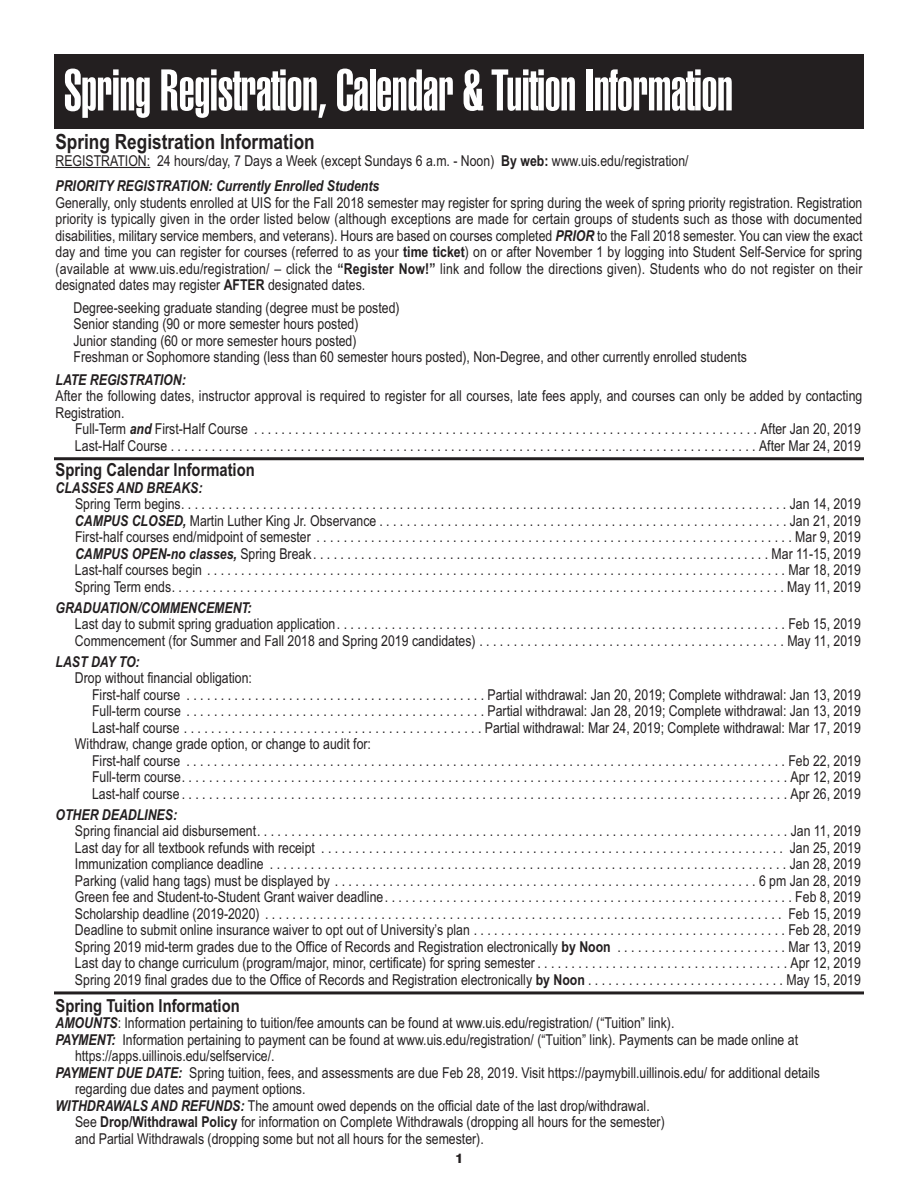
<style>
.page{position:relative;width:918px;height:1188px;background:#fff}
.page>*{position:absolute;margin:0;border:0;box-sizing:border-box;transform-origin:0 0}
.t1{font:900 extra-condensed 57px "Swiss 911 BT";letter-spacing:-.005em;color:#fff}
.t2{font:700 21px "Arial Narrow";color:#231f20}
.t3{font:700 18px "Arial Narrow";color:#231f20}
.t4{font:15px/16.5px "Arial Narrow";color:#231f20}
.t5{font:italic 700 15px "Arial Narrow";color:#231f20}
.t6{font:800 13.5px "Swiss 721 BT";color:#231f20}
.s1{font-weight:700}
.s2{font-weight:700;font-style:italic}
</style>
<div class="page">
<hr style="left:56px;top:167px;width:94px;height:1px;background:#231f20">
<hr style="left:54px;top:457px;width:810px;height:3px;background:#231f20">
<hr style="left:54px;top:991px;width:810px;height:3px;background:#231f20">
<div style="left:54px;top:54px;width:810px;height:75px;background:#231f20"></div>
<h1 class="t1" style="left:64px;top:69px;width:670px">Spring Registration, Calendar &amp; Tuition Information</h1>
<h2 class="t2" style="left:56px;top:134px;width:261px">Spring Registration Information</h2>
<p class="t4" style="left:56px;top:149px;width:635px;line-height:25.5px">REGISTRATION: 24 hours/day, 7 Days a Week (except Sundays 6 a.m. - Noon) <span class="s1">By web:</span> www.uis.edu/registration/<br><span class="s2">PRIORITY REGISTRATION: Currently Enrolled Students</span></p>
<p class="t4" style="left:56px;top:196px;width:808px;text-align:justify">Generally, only students enrolled at UIS for the Fall 2018 semester may register for spring during the week of spring priority registration. Registration priority is typically given in the order listed below (although exceptions are made for certain groups of students such as those with documented disabilities, military service members, and veterans). Hours are based on courses completed <span class="s2">PRIOR</span> to the Fall 2018 semester. You can view the exact day and time you can register for courses (referred to as your <span class="s1">time ticket</span>) on or after November 1 by logging into Student Self-Service for spring (available at www.uis.edu/registration/ – click the <span class="s1">“Register Now!”</span> link and follow the directions given). Students who do not register on their designated dates may register <span class="s1">AFTER</span> designated dates.</p>
<p class="t4" style="left:73px;top:301px;width:675px">Degree-seeking graduate standing (degree must be posted)<br>Senior standing (90 or more semester hours posted)<br>Junior standing (60 or more semester hours posted)<br>Freshman or Sophomore standing (less than 60 semester hours posted), Non-Degree, and other currently enrolled students</p>
<p class="t5" style="left:56px;top:371px;width:132px">LATE REGISTRATION:</p>
<p class="t4" style="left:56px;top:389px;width:808px">After the following dates, instructor approval is required to register for all courses, late fees apply, and courses can only be added by contacting<br>Registration.</p>
<p class="t4" style="left:75px;top:422px;width:787px">Full-Term <span class="s2">and</span> First-Half Course . . . . . . . . . . . . . . . . . . . . . . . . . . . . . . . . . . . . . . . . . . . . . . . . . . . . . . . . . . . . . . . . . . . . . . . . . . After Jan 20, 2019<br>Last-Half Course . . . . . . . . . . . . . . . . . . . . . . . . . . . . . . . . . . . . . . . . . . . . . . . . . . . . . . . . . . . . . . . . . . . . . . . . . . . . . . . . . . . . . . After Mar 24, 2019</p>
<p class="t3" style="left:56px;top:464px;width:201px">Spring Calendar Information</p>
<p class="t5" style="left:56px;top:479px;width:149px">CLASSES AND BREAKS:</p>
<p class="t4" style="left:75px;top:497px;width:787px;text-align:justify">Spring Term begins. . . . . . . . . . . . . . . . . . . . . . . . . . . . . . . . . . . . . . . . . . . . . . . . . . . . . . . . . . . . . . . . . . . . . . . . . . . . . . . . . . . . . . . . . Jan 14, 2019<br><span class="s2">CAMPUS CLOSED,</span> Martin Luther King Jr. Observance . . . . . . . . . . . . . . . . . . . . . . . . . . . . . . . . . . . . . . . . . . . . . . . . . . . . . . . . . . . . Jan 21, 2019<br>First-half courses end/midpoint of semester . . . . . . . . . . . . . . . . . . . . . . . . . . . . . . . . . . . . . . . . . . . . . . . . . . . . . . . . . . . . . . . . . . . . . . Mar 9, 2019<br><span class="s2">CAMPUS OPEN-no classes,</span> Spring Break . . . . . . . . . . . . . . . . . . . . . . . . . . . . . . . . . . . . . . . . . . . . . . . . . . . . . . . . . . . . . . . . . . . Mar 11-15, 2019<br>Last-half courses begin . . . . . . . . . . . . . . . . . . . . . . . . . . . . . . . . . . . . . . . . . . . . . . . . . . . . . . . . . . . . . . . . . . . . . . . . . . . . . . . . . . . . . Mar 18, 2019<br>Spring Term ends. . . . . . . . . . . . . . . . . . . . . . . . . . . . . . . . . . . . . . . . . . . . . . . . . . . . . . . . . . . . . . . . . . . . . . . . . . . . . . . . . . . . . . . . . . May 11, 2019</p>
<p class="t5" style="left:55px;top:599px;width:198px">GRADUATION/COMMENCEMENT:</p>
<p class="t4" style="left:75px;top:617px;width:787px">Last day to submit spring graduation application. . . . . . . . . . . . . . . . . . . . . . . . . . . . . . . . . . . . . . . . . . . . . . . . . . . . . . . . . . . . . . . . . . Feb 15, 2019<br>Commencement (for Summer and Fall 2018 and Spring 2019 candidates) . . . . . . . . . . . . . . . . . . . . . . . . . . . . . . . . . . . . . . . . . . . . . May 11, 2019</p>
<p class="t5" style="left:55px;top:653px;width:86px">LAST DAY TO:</p>
<p class="t4" style="left:75px;top:671px;width:179px">Drop without financial obligation:</p>
<p class="t4" style="left:92px;top:688px;width:770px">First-half course . . . . . . . . . . . . . . . . . . . . . . . . . . . . . . . . . . . . . . . . . . . . Partial withdrawal: Jan 20, 2019; Complete withdrawal: Jan 13, 2019</p>
<p class="t4" style="left:92px;top:704px;width:770px">Full-term course . . . . . . . . . . . . . . . . . . . . . . . . . . . . . . . . . . . . . . . . . . . . Partial withdrawal: Jan 28, 2019; Complete withdrawal: Jan 13, 2019</p>
<p class="t4" style="left:92px;top:721px;width:770px">Last-half course . . . . . . . . . . . . . . . . . . . . . . . . . . . . . . . . . . . . . . . . . . . . Partial withdrawal: Mar 24, 2019; Complete withdrawal: Mar 17, 2019</p>
<p class="t4" style="left:75px;top:737px;width:298px">Withdraw, change grade option, or change to audit for:</p>
<p class="t4" style="left:92px;top:754px;width:770px">First-half course . . . . . . . . . . . . . . . . . . . . . . . . . . . . . . . . . . . . . . . . . . . . . . . . . . . . . . . . . . . . . . . . . . . . . . . . . . . . . . . . . . . . . . . . Feb 22, 2019</p>
<p class="t4" style="left:92px;top:770px;width:770px">Full-term course. . . . . . . . . . . . . . . . . . . . . . . . . . . . . . . . . . . . . . . . . . . . . . . . . . . . . . . . . . . . . . . . . . . . . . . . . . . . . . . . . . . . . . . . . Apr 12, 2019</p>
<p class="t4" style="left:92px;top:787px;width:770px">Last-half course . . . . . . . . . . . . . . . . . . . . . . . . . . . . . . . . . . . . . . . . . . . . . . . . . . . . . . . . . . . . . . . . . . . . . . . . . . . . . . . . . . . . . . . . . Apr 26, 2019</p>
<p class="t5" style="left:55px;top:806px;width:123px">OTHER DEADLINES:</p>
<p class="t4" style="left:75px;top:824px;width:787px;text-align:justify">Spring financial aid disbursement. . . . . . . . . . . . . . . . . . . . . . . . . . . . . . . . . . . . . . . . . . . . . . . . . . . . . . . . . . . . . . . . . . . . . . . . . . . . . . Jan 11, 2019<br>Last day for all textbook refunds with receipt . . . . . . . . . . . . . . . . . . . . . . . . . . . . . . . . . . . . . . . . . . . . . . . . . . . . . . . . . . . . . . . . . . . . Jan 25, 2019<br>Immunization compliance deadline . . . . . . . . . . . . . . . . . . . . . . . . . . . . . . . . . . . . . . . . . . . . . . . . . . . . . . . . . . . . . . . . . . . . . . . . . . . . Jan 28, 2019<br>Parking (valid hang tags) must be displayed by . . . . . . . . . . . . . . . . . . . . . . . . . . . . . . . . . . . . . . . . . . . . . . . . . . . . . . . . . . . . . . 6 pm Jan 28, 2019<br>Green fee and Student-to-Student Grant waiver deadline. . . . . . . . . . . . . . . . . . . . . . . . . . . . . . . . . . . . . . . . . . . . . . . . . . . . . . . . . . . . Feb 8, 2019<br>Scholarship deadline (2019-2020) . . . . . . . . . . . . . . . . . . . . . . . . . . . . . . . . . . . . . . . . . . . . . . . . . . . . . . . . . . . . . . . . . . . . . . . . . . . . Feb 15, 2019<br>Deadline to submit online insurance waiver to opt out of University’s plan . . . . . . . . . . . . . . . . . . . . . . . . . . . . . . . . . . . . . . . . . . . . . . Feb 28, 2019<br>Spring 2019 mid-term grades due to the Office of Records and Registration electronically <span class="s1">by Noon</span> . . . . . . . . . . . . . . . . . . . . . . . . . Mar 13, 2019<br>Last day to change curriculum (program/major, minor, certificate) for spring semester . . . . . . . . . . . . . . . . . . . . . . . . . . . . . . . . . . . . . Apr 12, 2019<br>Spring 2019 final grades due to the Office of Records and Registration electronically <span class="s1">by Noon</span> . . . . . . . . . . . . . . . . . . . . . . . . . . . . . May 15, 2019</p>
<p class="t3" style="left:56px;top:999px;width:186px">Spring Tuition Information</p>
<p class="t4" style="left:56px;top:1016px;width:620px"><span class="s2">AMOUNTS</span>: Information pertaining to tuition/fee amounts can be found at www.uis.edu/registration/ (“Tuition” link).</p>
<p class="t4" style="left:56px;top:1033px;width:744px"><span class="s2">PAYMENT:</span> Information pertaining to payment can be found at www.uis.edu/registration/ (“Tuition” link). Payments can be made online at</p>
<p class="t4" style="left:75px;top:1049px;width:201px">https://apps.uillinois.edu/selfservice/.</p>
<p class="t4" style="left:56px;top:1066px;width:766px"><span class="s2">PAYMENT DUE DATE:</span> Spring tuition, fees, and assessments are due Feb 28, 2019. Visit https://paymybill.uillinois.edu/ for additional details</p>
<p class="t4" style="left:75px;top:1082px;width:232px">regarding due dates and payment options.</p>
<p class="t4" style="left:56px;top:1099px;width:596px"><span class="s2">WITHDRAWALS AND REFUNDS:</span> The amount owed depends on the official date of the last drop/withdrawal.</p>
<p class="t4" style="left:75px;top:1115px;width:591px">See <span class="s1">Drop/Withdrawal Policy</span> for information on Complete Withdrawals (dropping all hours for the semester)</p>
<p class="t4" style="left:75px;top:1132px;width:410px">and Partial Withdrawals (dropping some but not all hours for the semester).</p>
<p class="t6" style="left:455px;top:1153px;width:9px">1</p>
</div>
